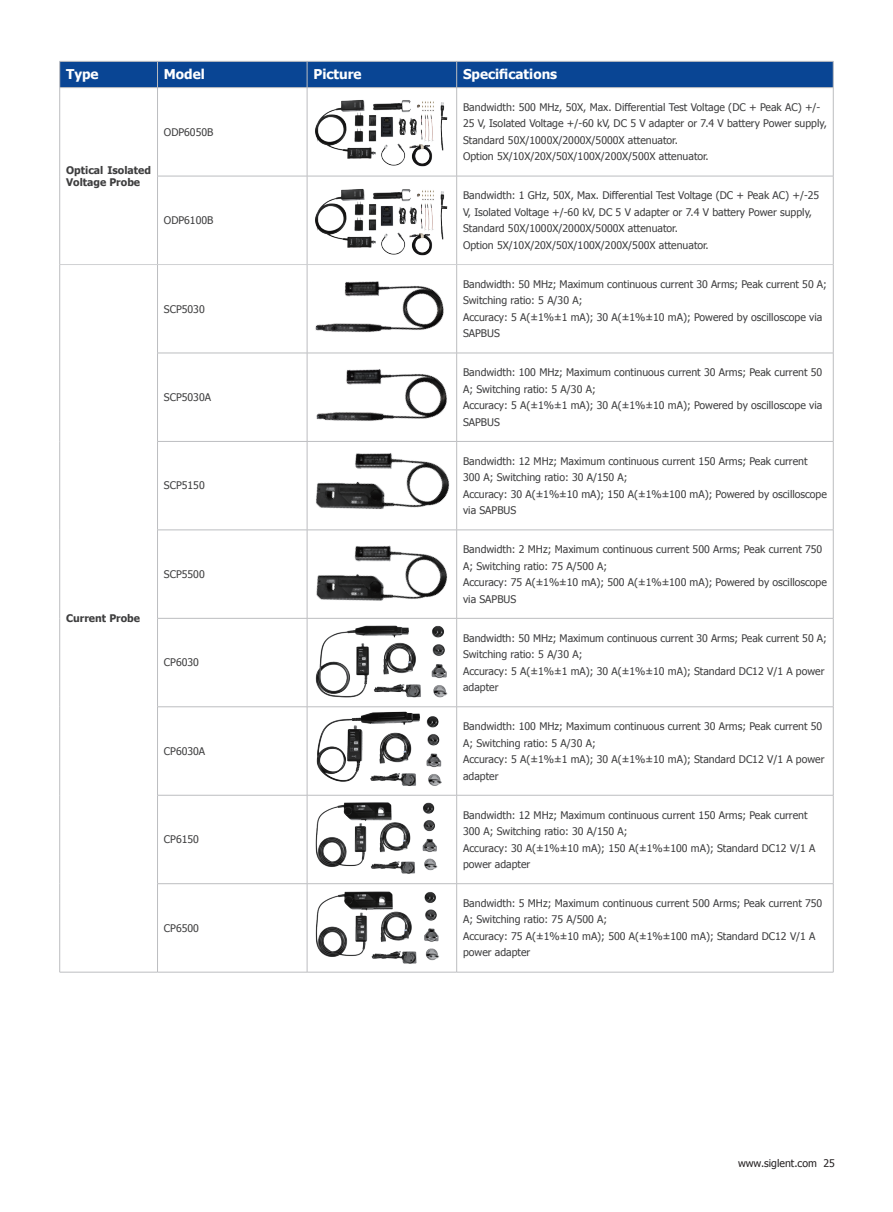
<style>
.page{position:relative;width:893px;height:1212px;background:#fff}
.page>*{position:absolute;margin:0;border:0;box-sizing:border-box;transform-origin:0 0}
.t1{font:700 13.5px "Tahoma";color:#fff}
.t2{font:10.5px/16.5px "Tahoma";color:#3e3e3f}
.t3{font:700 10.5px/12.6px "Tahoma";color:#3e3e3f}
.t4{font:10.5px "Tahoma";color:#231f20}
</style>
<div class="page">
<hr style="left:456px;top:176px;width:1px;height:88px;background:#bcbdc0">
<hr style="left:833px;top:176px;width:1px;height:88px;background:#bcbdc0">
<hr style="left:59px;top:88px;width:1px;height:88px;background:#bcbdc0">
<hr style="left:157px;top:88px;width:1px;height:88px;background:#bcbdc0">
<hr style="left:59px;top:176px;width:1px;height:88px;background:#bcbdc0">
<hr style="left:157px;top:176px;width:1px;height:88px;background:#bcbdc0">
<hr style="left:60px;top:264px;width:98px;height:1px;background:#d1d2d4">
<hr style="left:158px;top:264px;width:149px;height:1px;background:#d1d2d4">
<hr style="left:307px;top:264px;width:150px;height:1px;background:#d1d2d4">
<hr style="left:457px;top:264px;width:376px;height:1px;background:#d1d2d4">
<div style="left:59px;top:61px;width:775px;height:27px;background:#094594"></div>
<hr style="left:158px;top:87px;width:149px;height:1px;background:#bcbdc0">
<hr style="left:307px;top:87px;width:150px;height:1px;background:#bcbdc0">
<hr style="left:457px;top:87px;width:376px;height:1px;background:#bcbdc0">
<hr style="left:456px;top:88px;width:1px;height:88px;background:#bcbdc0">
<hr style="left:833px;top:88px;width:1px;height:88px;background:#bcbdc0">
<hr style="left:157px;top:176px;width:150px;height:1px;background:#bcbdc0">
<hr style="left:457px;top:176px;width:376px;height:1px;background:#bcbdc0">
<hr style="left:456px;top:265px;width:1px;height:88px;background:#bcbdc0">
<hr style="left:833px;top:264px;width:1px;height:89px;background:#bcbdc0">
<hr style="left:157px;top:353px;width:150px;height:1px;background:#bcbdc0">
<hr style="left:457px;top:353px;width:376px;height:1px;background:#bcbdc0">
<hr style="left:456px;top:353px;width:1px;height:88px;background:#bcbdc0">
<hr style="left:833px;top:353px;width:1px;height:88px;background:#bcbdc0">
<hr style="left:157px;top:441px;width:150px;height:1px;background:#bcbdc0">
<hr style="left:307px;top:441px;width:150px;height:1px;background:#bcbdc0">
<hr style="left:457px;top:441px;width:376px;height:1px;background:#bcbdc0">
<hr style="left:456px;top:442px;width:1px;height:88px;background:#bcbdc0">
<hr style="left:833px;top:442px;width:1px;height:88px;background:#bcbdc0">
<hr style="left:157px;top:530px;width:150px;height:1px;background:#bcbdc0">
<hr style="left:457px;top:530px;width:376px;height:1px;background:#bcbdc0">
<hr style="left:456px;top:530px;width:1px;height:88px;background:#bcbdc0">
<hr style="left:833px;top:530px;width:1px;height:88px;background:#bcbdc0">
<hr style="left:157px;top:618px;width:150px;height:1px;background:#bcbdc0">
<hr style="left:457px;top:618px;width:376px;height:1px;background:#bcbdc0">
<hr style="left:456px;top:618px;width:1px;height:89px;background:#bcbdc0">
<hr style="left:833px;top:618px;width:1px;height:89px;background:#bcbdc0">
<hr style="left:157px;top:706px;width:150px;height:1px;background:#bcbdc0">
<hr style="left:307px;top:707px;width:1px;height:88px;background:#bcbdc0">
<hr style="left:457px;top:706px;width:376px;height:1px;background:#bcbdc0">
<hr style="left:456px;top:707px;width:1px;height:88px;background:#bcbdc0">
<hr style="left:833px;top:707px;width:1px;height:88px;background:#bcbdc0">
<hr style="left:157px;top:795px;width:150px;height:1px;background:#bcbdc0">
<hr style="left:307px;top:795px;width:150px;height:1px;background:#bcbdc0">
<hr style="left:457px;top:795px;width:376px;height:1px;background:#bcbdc0">
<hr style="left:456px;top:795px;width:1px;height:88px;background:#bcbdc0">
<hr style="left:833px;top:795px;width:1px;height:88px;background:#bcbdc0">
<hr style="left:157px;top:883px;width:150px;height:1px;background:#bcbdc0">
<hr style="left:307px;top:883px;width:150px;height:1px;background:#bcbdc0">
<hr style="left:457px;top:883px;width:376px;height:1px;background:#bcbdc0">
<hr style="left:456px;top:884px;width:1px;height:88px;background:#bcbdc0">
<hr style="left:833px;top:884px;width:1px;height:88px;background:#bcbdc0">
<hr style="left:158px;top:972px;width:149px;height:1px;background:#bcbdc0">
<hr style="left:307px;top:972px;width:150px;height:1px;background:#bcbdc0">
<hr style="left:457px;top:972px;width:376px;height:1px;background:#bcbdc0">
<hr style="left:59px;top:264px;width:1px;height:89px;background:#bcbdc0">
<hr style="left:157px;top:265px;width:1px;height:88px;background:#bcbdc0">
<hr style="left:59px;top:353px;width:1px;height:88px;background:#bcbdc0">
<hr style="left:157px;top:353px;width:1px;height:88px;background:#bcbdc0">
<hr style="left:59px;top:441px;width:1px;height:89px;background:#bcbdc0">
<hr style="left:157px;top:442px;width:1px;height:88px;background:#bcbdc0">
<hr style="left:59px;top:530px;width:1px;height:88px;background:#bcbdc0">
<hr style="left:157px;top:530px;width:1px;height:88px;background:#bcbdc0">
<hr style="left:59px;top:618px;width:1px;height:89px;background:#bcbdc0">
<hr style="left:157px;top:618px;width:1px;height:89px;background:#bcbdc0">
<hr style="left:59px;top:707px;width:1px;height:88px;background:#bcbdc0">
<hr style="left:157px;top:707px;width:1px;height:88px;background:#bcbdc0">
<hr style="left:59px;top:795px;width:1px;height:89px;background:#bcbdc0">
<hr style="left:157px;top:795px;width:1px;height:88px;background:#bcbdc0">
<hr style="left:59px;top:884px;width:1px;height:88px;background:#bcbdc0">
<hr style="left:157px;top:884px;width:1px;height:88px;background:#bcbdc0">
<hr style="left:60px;top:972px;width:98px;height:1px;background:#bcbdc0">
<img style="left:307px;top:88px;width:149px;height:619px">
<img style="left:309px;top:707px;width:146px;height:88px">
<img style="left:307px;top:795px;width:145px;height:88px">
<img style="left:307px;top:884px;width:148px;height:88px">
<p class="t1" style="left:66px;top:65px;width:34px">Type</p>
<p class="t1" style="left:164px;top:65px;width:42px">Model</p>
<p class="t1" style="left:313px;top:65px;width:50px">Picture</p>
<p class="t1" style="left:463px;top:65px;width:96px">Specifications</p>
<p class="t3" style="left:66px;top:163px;width:87px">Optical Isolated<br>Voltage Probe</p>
<p class="t2" style="left:164px;top:123px;width:51px">ODP6050B</p>
<p class="t2" style="left:164px;top:212px;width:51px">ODP6100B</p>
<p class="t2" style="left:164px;top:300px;width:42px">SCP5030</p>
<p class="t2" style="left:164px;top:388px;width:49px">SCP5030A</p>
<p class="t2" style="left:164px;top:477px;width:42px">SCP5150</p>
<p class="t3" style="left:66px;top:611px;width:76px">Current Probe</p>
<p class="t2" style="left:164px;top:565px;width:42px">SCP5500</p>
<p class="t2" style="left:164px;top:654px;width:37px">CP6030</p>
<p class="t2" style="left:164px;top:742px;width:43px">CP6030A</p>
<p class="t2" style="left:164px;top:831px;width:37px">CP6150</p>
<p class="t2" style="left:164px;top:919px;width:37px">CP6500</p>
<p class="t2" style="left:463px;top:98px;width:365px">Bandwidth: 500 MHz, 50X, Max. Differential Test Voltage (DC + Peak AC) +/- 25 V, Isolated Voltage +/-60 kV, DC 5 V adapter or 7.4 V battery Power supply, Standard 50X/1000X/2000X/5000X attenuator.<br>Option 5X/10X/20X/50X/100X/200X/500X attenuator.</p>
<p class="t2" style="left:463px;top:187px;width:358px">Bandwidth: 1 GHz, 50X, Max. Differential Test Voltage (DC + Peak AC) +/-25<br>V, Isolated Voltage +/-60 kV, DC 5 V adapter or 7.4 V battery Power supply, Standard 50X/1000X/2000X/5000X attenuator.<br>Option 5X/10X/20X/50X/100X/200X/500X attenuator.</p>
<p class="t2" style="left:463px;top:275px;width:365px">Bandwidth: 50 MHz; Maximum continuous current 30 Arms; Peak current 50 A; Switching ratio: 5 A/30 A;<br>Accuracy: 5 A(±1%±1 mA); 30 A(±1%±10 mA); Powered by oscilloscope via SAPBUS</p>
<p class="t2" style="left:463px;top:364px;width:361px">Bandwidth: 100 MHz; Maximum continuous current 30 Arms; Peak current 50<br>A; Switching ratio: 5 A/30 A;<br>Accuracy: 5 A(±1%±1 mA); 30 A(±1%±10 mA); Powered by oscilloscope via SAPBUS</p>
<p class="t2" style="left:463px;top:452px;width:365px">Bandwidth: 12 MHz; Maximum continuous current 150 Arms; Peak current 300 A; Switching ratio: 30 A/150 A;<br>Accuracy: 30 A(±1%±10 mA); 150 A(±1%±100 mA); Powered by oscilloscope via SAPBUS</p>
<p class="t2" style="left:463px;top:541px;width:365px">Bandwidth: 2 MHz; Maximum continuous current 500 Arms; Peak current 750<br>A; Switching ratio: 75 A/500 A;<br>Accuracy: 75 A(±1%±10 mA); 500 A(±1%±100 mA); Powered by oscilloscope via SAPBUS</p>
<p class="t2" style="left:463px;top:629px;width:365px">Bandwidth: 50 MHz; Maximum continuous current 30 Arms; Peak current 50 A; Switching ratio: 5 A/30 A;<br>Accuracy: 5 A(±1%±1 mA); 30 A(±1%±10 mA); Standard DC12 V/1 A power adapter</p>
<p class="t2" style="left:463px;top:717px;width:363px">Bandwidth: 100 MHz; Maximum continuous current 30 Arms; Peak current 50<br>A; Switching ratio: 5 A/30 A;<br>Accuracy: 5 A(±1%±1 mA); 30 A(±1%±10 mA); Standard DC12 V/1 A power adapter</p>
<p class="t2" style="left:463px;top:806px;width:354px">Bandwidth: 12 MHz; Maximum continuous current 150 Arms; Peak current 300 A; Switching ratio: 30 A/150 A;<br>Accuracy: 30 A(±1%±10 mA); 150 A(±1%±100 mA); Standard DC12 V/1 A power adapter</p>
<p class="t2" style="left:463px;top:894px;width:361px">Bandwidth: 5 MHz; Maximum continuous current 500 Arms; Peak current 750<br>A; Switching ratio: 75 A/500 A;<br>Accuracy: 75 A(±1%±10 mA); 500 A(±1%±100 mA); Standard DC12 V/1 A power adapter</p>
<p class="t4" style="left:738px;top:1156px;width:98px">www.siglent.com 25</p>
</div>
